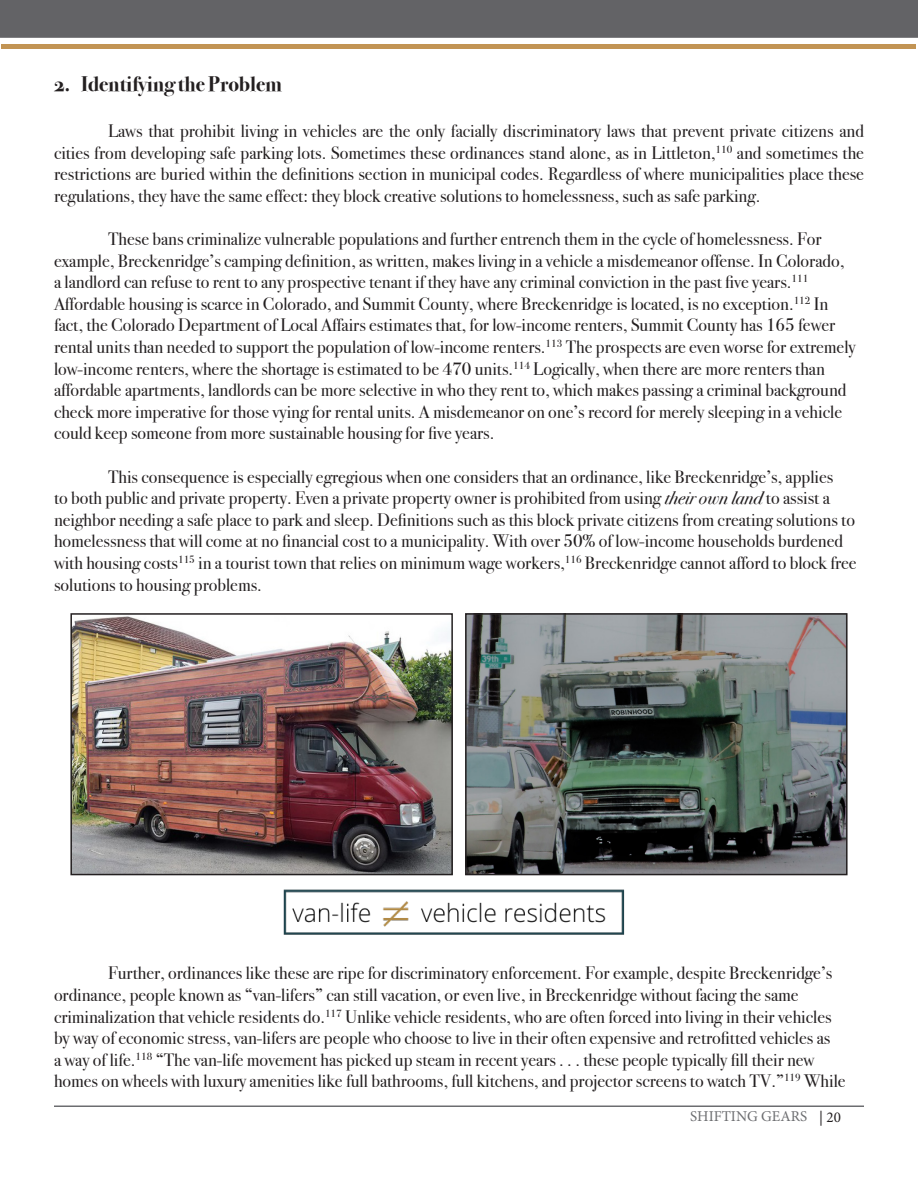
<style>
.page{position:relative;width:918px;height:1188px;background:#fff}
.page>*{position:absolute;margin:0;border:0;box-sizing:border-box;transform-origin:0 0}
.t1{font:700 21px "Bodoni Svty Two OSITCTT";color:#231f20}
.t2{font:18px/21.6px "Bodoni Svty Two ITCTT";color:#231f20}
.t3{font:15px "Minion Pro";color:#6c6d70}
.s1{font-style:italic}
.s2{color:#231f20}
</style>
<div class="page">
<div style="left:0;top:0;width:918px;height:38px;background:#636366;border:2px solid #636366"></div>
<hr style="left:2px;top:45px;width:914px;height:4px;background:#c29454">
<hr style="left:54px;top:1106px;width:810px;height:1px;background:#6c6d70">
<img style="left:283px;top:889px;width:342px;height:46px">
<img style="left:73px;top:616px;width:377px;height:256px">
<div style="left:70px;top:613px;width:383px;height:262px;border:2px solid #231f20"></div>
<img style="left:468px;top:616px;width:377px;height:256px">
<div style="left:465px;top:613px;width:383px;height:262px;border:2px solid #231f20"></div>
<p class="t1" style="left:54px;top:72px;width:230px">2. Identifying the Problem</p>
<p class="t2" style="left:54px;top:118px;width:812px;text-align:justify;text-indent:54px">Laws that prohibit living in vehicles are the only facially discriminatory laws that prevent private citizens and cities from developing safe parking lots. Sometimes these ordinances stand alone, as in Littleton,<sup>110</sup> and sometimes the restrictions are buried within the definitions section in municipal codes. Regardless of where municipalities place these regulations, they have the same effect: they block creative solutions to homelessness, such as safe parking.</p>
<p class="t2" style="left:54px;top:226px;width:803px;text-indent:54px">These bans criminalize vulnerable populations and further entrench them in the cycle of homelessness. For example, Breckenridge’s camping definition, as written, makes living in a vehicle a misdemeanor offense. In Colorado, a landlord can refuse to rent to any prospective tenant if they have any criminal conviction in the past five years.<sup>111<br></sup>Affordable housing is scarce in Colorado, and Summit County, where Breckenridge is located, is no exception.<sup>112</sup> In fact, the Colorado Department of Local Affairs estimates that, for low-income renters, Summit County has 165 fewer rental units than needed to support the population of low-income renters.<sup>113</sup> The prospects are even worse for extremely low-income renters, where the shortage is estimated to be 470 units.<sup>114</sup> Logically, when there are more renters than affordable apartments, landlords can be more selective in who they rent to, which makes passing a criminal background check more imperative for those vying for rental units. A misdemeanor on one’s record for merely sleeping in a vehicle could keep someone from more sustainable housing for five years.</p>
<p class="t2" style="left:54px;top:464px;width:804px;text-indent:54px">This consequence is especially egregious when one considers that an ordinance, like Breckenridge’s, applies<br>to both public and private property. Even a private property owner is prohibited from using <span class="s1">their own land</span> to assist a neighbor needing a safe place to park and sleep. Definitions such as this block private citizens from creating solutions to homelessness that will come at no financial cost to a municipality. With over 50% of low-income households burdened with housing costs<sup>115</sup> in a tourist town that relies on minimum wage workers,<sup>116</sup> Breckenridge cannot afford to block free solutions to housing problems.</p>
<p class="t2" style="left:54px;top:961px;width:793px;text-indent:54px">Further, ordinances like these are ripe for discriminatory enforcement. For example, despite Breckenridge’s ordinance, people known as “van-lifers” can still vacation, or even live, in Breckenridge without facing the same criminalization that vehicle residents do.<sup>117</sup> Unlike vehicle residents, who are often forced into living in their vehicles by way of economic stress, van-lifers are people who choose to live in their often expensive and retrofitted vehicles as<br>a way of life.<sup>118</sup> “The van-life movement has picked up steam in recent years . . . these people typically fill their new homes on wheels with luxury amenities like full bathrooms, full kitchens, and projector screens to watch TV.”<sup>119</sup> While</p>
<p class="t3" style="left:690px;top:1106px;width:152px">SHIFTING GEARS <span class="s2">| 20</span></p>
</div>
